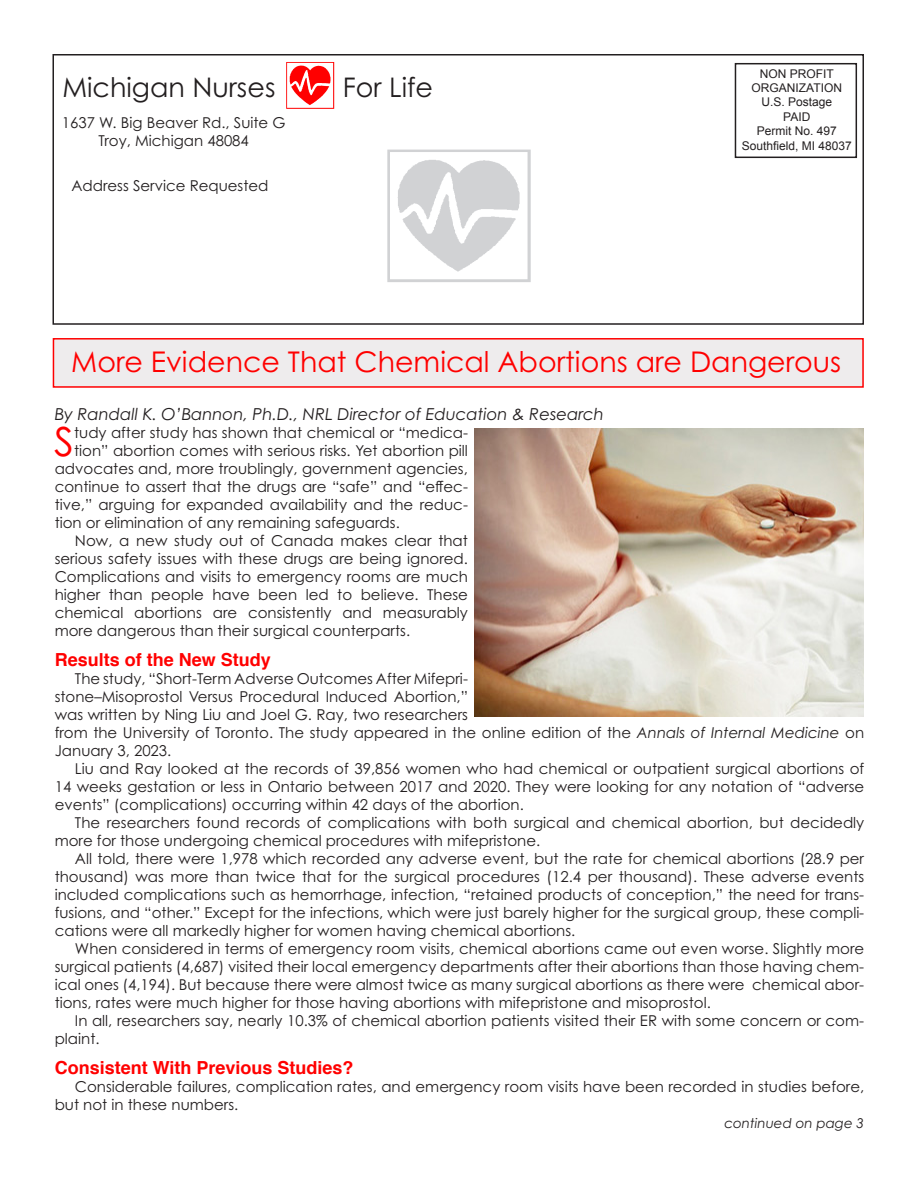
<style>
.page{position:relative;width:918px;height:1188px;background:#fff}
.page>*{position:absolute;margin:0;border:0;box-sizing:border-box;transform-origin:0 0}
.t1{font:40.05px "Century Gothic Pro";color:#f00}
.t2{font:28.5px "Century Gothic Pro";color:#f00}
.t3{font:27px "Century Gothic Pro";color:#231f20}
.t4{font:700 18px "Helvetica";color:#f00}
.t5{font:italic 16.5px "Century Gothic Pro";color:#231f20}
.t6{font:15px/18px "Century Gothic Pro";color:#231f20;text-align:justify}
.t7{font:italic 13.5px "Century Gothic Pro";color:#231f20}
.t8{font:12px/14.4px "Arial";color:#231f20;text-align:center}
.s1{font-style:italic}
</style>
<div class="page">
<div style="left:53px;top:338px;width:811px;height:50px;background:#eeeced;border:2px solid #f00"></div>
<div style="left:52px;top:54px;width:812px;height:271px;border:2px solid #231f20"></div>
<img style="left:279px;top:54px;width:62px;height:55px">
<div style="left:735px;top:63px;width:122px;height:95px;border:2px solid #231f20"></div>
<img style="left:387px;top:149px;width:144px;height:133px">
<img style="left:475px;top:429px;width:389px;height:287px">
<p class="t3" style="left:62px;top:71px;width:215px">Michigan Nurses</p>
<p class="t3" style="left:343px;top:71px;width:92px">For Life</p>
<p class="t6" style="left:62px;top:113px;width:225px">1637 W. Big Beaver Rd., Suite G</p>
<p class="t6" style="left:99px;top:131px;width:152px">Troy, Michigan 48084</p>
<p class="t6" style="left:71px;top:177px;width:199px">Address Service Requested</p>
<p class="t8" style="left:760px;top:66px;width:76px">NON PROFIT</p>
<p class="t8" style="left:752px;top:81px;width:92px">ORGANIZATION</p>
<p class="t8" style="left:761px;top:95px;width:72px">U.S. Postage</p>
<p class="t8" style="left:757px;top:110px;width:82px">PAID<br>Permit No. 497</p>
<p class="t8" style="left:742px;top:138px;width:112px">Southfield, MI 48037</p>
<p class="t2" style="left:71px;top:344px;width:772px">More Evidence That Chemical Abortions are Dangerous</p>
<p class="t5" style="left:55px;top:404px;width:551px">By Randall K. O’Bannon, Ph.D., NRL Director of Education &amp; Research</p>
<p class="t1" style="left:54px;top:417px;width:21px">S</p>
<p class="t6" style="left:74px;top:423px;width:395px">tudy after study has shown that chemical or “medica-</p>
<p class="t6" style="left:74px;top:441px;width:395px">tion” abortion comes with serious risks. Yet abortion pill</p>
<p class="t6" style="left:55px;top:459px;width:415px">advocates and, more troublingly, government agencies,</p>
<p class="t6" style="left:55px;top:477px;width:415px">continue to assert that the drugs are “safe” and “effec-</p>
<p class="t6" style="left:55px;top:495px;width:415px">tive,” arguing for expanded availability and the reduc-</p>
<p class="t6" style="left:55px;top:513px;width:347px">tion or elimination of any remaining safeguards.</p>
<p class="t6" style="left:55px;top:531px;width:415px;text-indent:20px">Now, a new study out of Canada makes clear that serious safety issues with these drugs are being ignored.<br>Complications and visits to emergency rooms are much higher than people have been led to believe. These chemical abortions are consistently and measurably more dangerous than their surgical counterparts.</p>
<p class="t4" style="left:55px;top:645px;width:218px">Results of the New Study</p>
<p class="t6" style="left:55px;top:669px;width:811px;text-align:left;text-indent:20px">The study, “Short-Term Adverse Outcomes After Mifepri-<br>stone–Misoprostol Versus Procedural Induced Abortion,”<br>was written by Ning Liu and Joel G. Ray, two researchers<br>from the University of Toronto. The study appeared in the online edition of the <span class="s1">Annals of Internal Medicine</span> on January 3, 2023.</p>
<p class="t6" style="left:55px;top:759px;width:811px;text-indent:20px">Liu and Ray looked at the records of 39,856 women who had chemical or outpatient surgical abortions of 14 weeks gestation or less in Ontario between 2017 and 2020. They were looking for any notation of “adverse events” (complications) occurring within 42 days of the abortion.</p>
<p class="t6" style="left:55px;top:813px;width:811px;text-indent:20px">The researchers found records of complications with both surgical and chemical abortion, but decidedly more for those undergoing chemical procedures with mifepristone.</p>
<p class="t6" style="left:55px;top:849px;width:811px;text-indent:20px">All told, there were 1,978 which recorded any adverse event, but the rate for chemical abortions (28.9 per thousand) was more than twice that for the surgical procedures (12.4 per thousand). These adverse events included complications such as hemorrhage, infection, “retained products of conception,” the need for trans&shy;fusions, and “other.” Except for the infections, which were just barely higher for the surgical group, these compli&shy;cations were all markedly higher for women having chemical abortions.</p>
<p class="t6" style="left:55px;top:939px;width:811px;text-indent:20px">When considered in terms of emergency room visits, chemical abortions came out even worse. Slightly more surgical patients (4,687) visited their local emergency departments after their abortions than those having chem&shy;ical ones (4,194). But because there were almost twice as many surgical abortions as there were chemical abor&shy;tions, rates were much higher for those having abortions with mifepristone and misoprostol.</p>
<p class="t6" style="left:55px;top:1011px;width:811px;text-indent:20px">In all, researchers say, nearly 10.3% of chemical abortion patients visited their ER with some concern or com&shy;plaint.</p>
<p class="t4" style="left:55px;top:1053px;width:300px">Consistent With Previous Studies?</p>
<p class="t6" style="left:55px;top:1077px;width:811px;text-indent:20px">Considerable failures, complication rates, and emergency room visits have been recorded in studies before, but not in these numbers.</p>
<p class="t7" style="left:724px;top:1115px;width:141px">continued on page 3</p>
</div>
